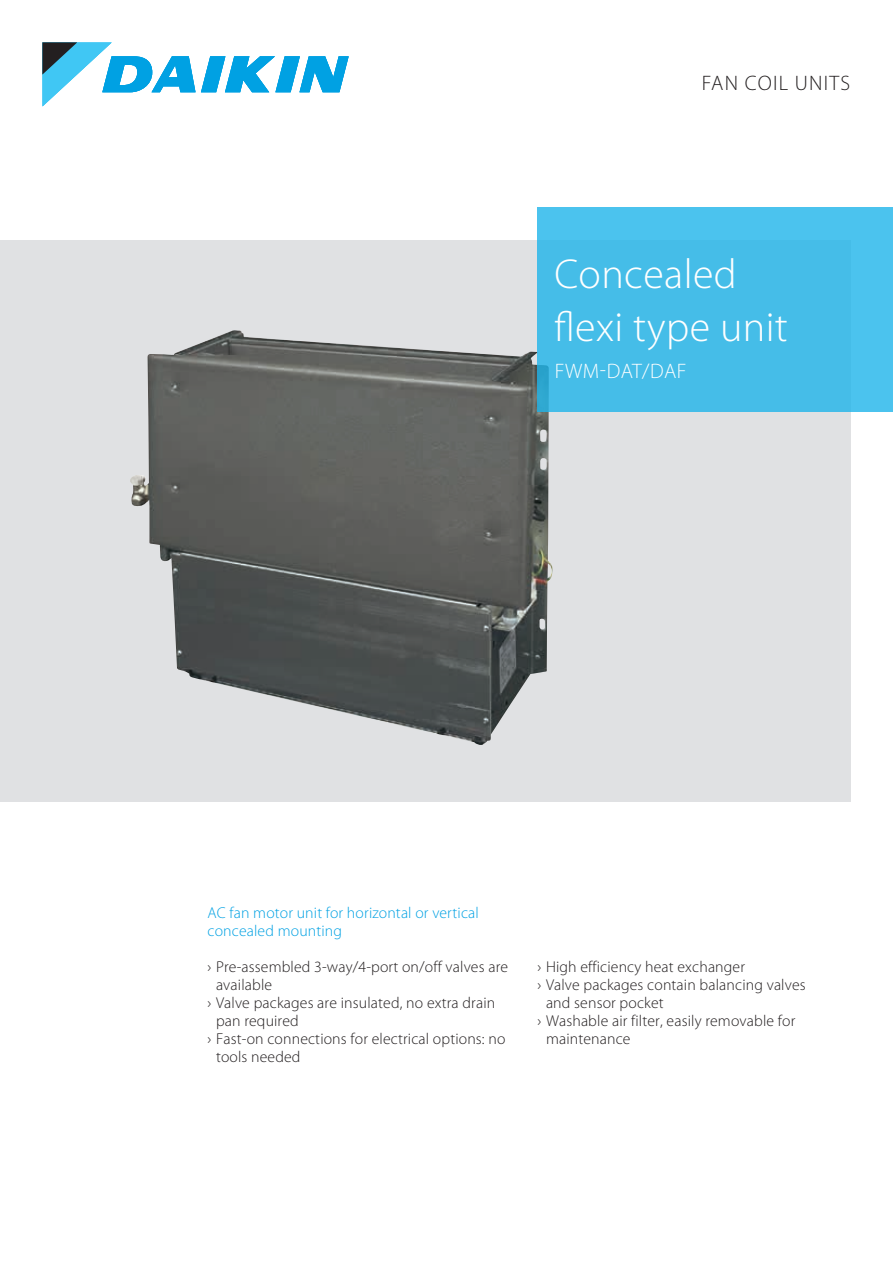
<style>
.page{position:relative;width:893px;height:1263px;background:#fff}
.page>*{position:absolute;margin:0;border:0;box-sizing:border-box;transform-origin:0 0}
.t1{font:300 42px/52.5px "Myriad Pro";letter-spacing:.01em;color:#fff}
.t2{font:300 21px "Myriad Pro";letter-spacing:.06em;color:#231f20}
.t3{font:300 21px "Myriad Pro";letter-spacing:.025em;color:#fff}
.t4{font:300 15.75px "Myriad Pro";letter-spacing:.01em;color:#231f20}
.t5{font:300 15.75px/18px "Myriad Pro";letter-spacing:.01em;color:#00a1e3}
</style>
<div class="page">
<svg style="left:43px;top:43px;width:306px;height:63px"></svg>
<div style="left:0;top:241px;width:850px;height:561px;background:#e0e1e3"></div>
<img style="left:130px;top:330px;width:423px;height:415px">
<div style="left:537px;top:208px;width:356px;height:204px;background:#45bde8"></div>
<h2 class="t2" style="left:702px;top:71px;width:150px">FAN COIL UNITS</h2>
<h1 class="t1" style="left:554px;top:248px;width:235px">Concealed flexi type unit</h1>
<h2 class="t3" style="left:555px;top:359px;width:133px">FWM-DAT/DAF</h2>
<p class="t5" style="left:207px;top:904px;width:273px">AC fan motor unit for horizontal or vertical concealed mounting</p>
<p class="t4" style="left:207px;top:958px;width:302px">› Pre-assembled 3-way/4-port on/off valves are</p>
<p class="t4" style="left:216px;top:976px;width:58px">available</p>
<p class="t4" style="left:207px;top:994px;width:289px">› Valve packages are insulated, no extra drain</p>
<p class="t4" style="left:216px;top:1012px;width:84px">pan required</p>
<p class="t4" style="left:207px;top:1030px;width:299px">› Fast-on connections for electrical options: no</p>
<p class="t4" style="left:216px;top:1048px;width:86px">tools needed</p>
<p class="t4" style="left:537px;top:958px;width:209px">› High efficiency heat exchanger</p>
<p class="t4" style="left:537px;top:976px;width:270px">› Valve packages contain balancing valves</p>
<p class="t4" style="left:546px;top:994px;width:119px">and sensor pocket</p>
<p class="t4" style="left:537px;top:1012px;width:259px">› Washable air filter, easily removable for</p>
<p class="t4" style="left:546px;top:1030px;width:86px">maintenance</p>
</div>
